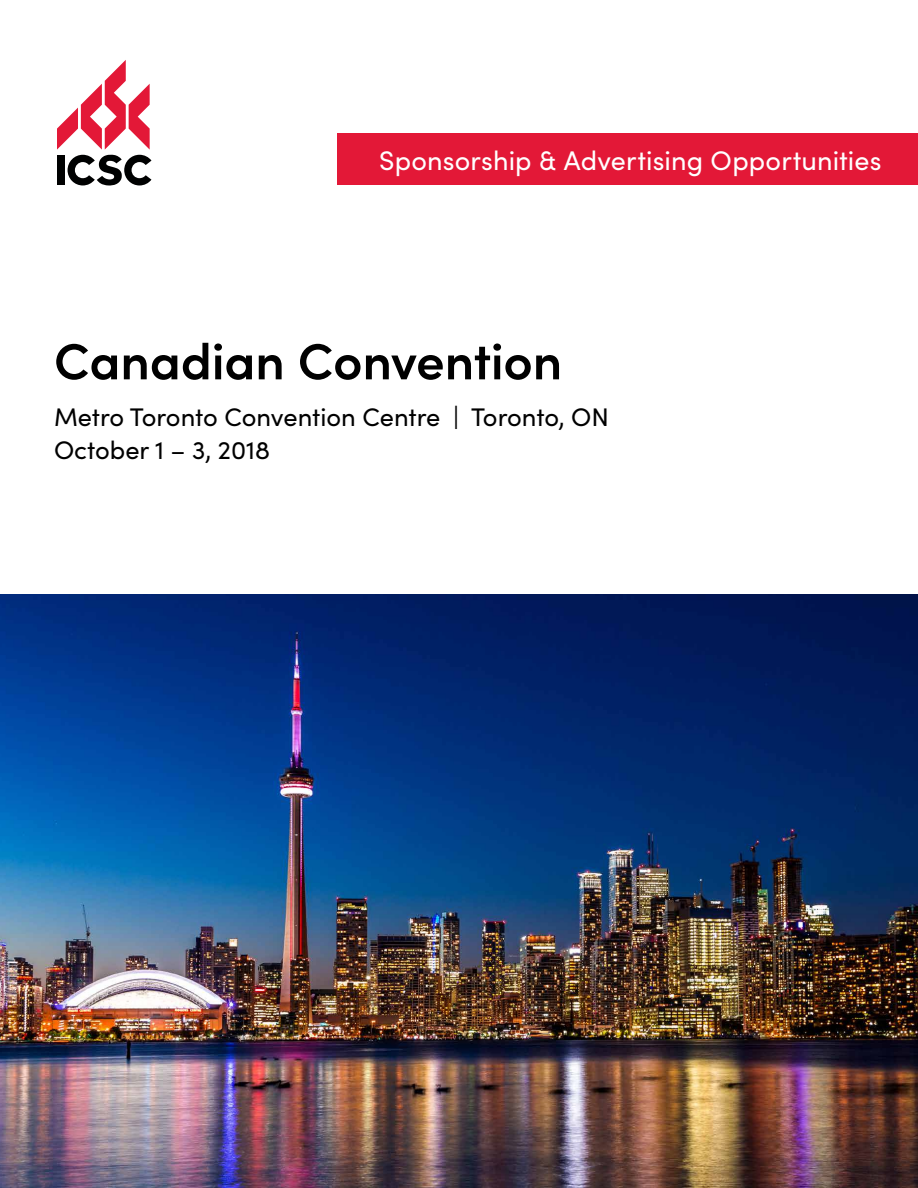
<style>
.page{position:relative;width:918px;height:1188px;background:#fff}
.page>*{position:absolute;margin:0;border:0;box-sizing:border-box;transform-origin:0 0}
.t1{font:600 51px "Sofia Pro";letter-spacing:-.005em;color:#000}
.t2{font:27px "Sofia Pro";letter-spacing:.005em;color:#fff}
.t3{font:25.5px/33px "Sofia Pro";color:#000}
</style>
<div class="page">
<div style="left:338px;top:133px;width:580px;height:52px;background:#e31837"></div>
<img style="left:0;top:594px;width:918px;height:594px">
<svg style="left:57px;top:60px;width:95px;height:126px"></svg>
<p class="t2" style="left:379px;top:140px;width:504px">Sponsorship &amp; Advertising Opportunities</p>
<h1 class="t1" style="left:54px;top:323px;width:510px">Canadian Convention</h1>
<p class="t3" style="left:54px;top:399px;width:557px">Metro Toronto Convention Centre | Toronto, ON<br>October 1 – 3, 2018</p>
</div>
